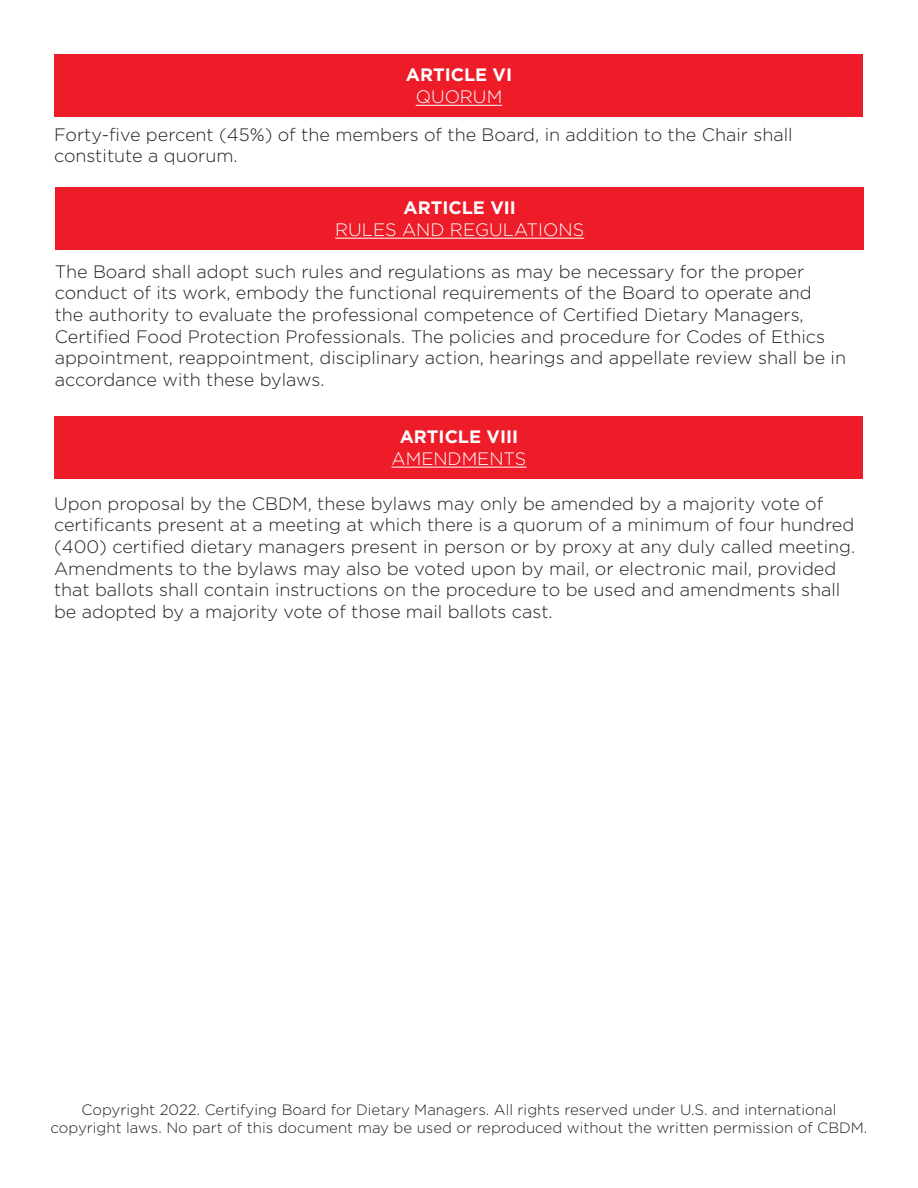
<style>
.page{position:relative;width:918px;height:1188px;background:#fff}
.page>*{position:absolute;margin:0;border:0;box-sizing:border-box;transform-origin:0 0}
.t1{font:300 18px/21.6px "Gotham";color:#231f20}
.t2{font:300 18px "Gotham";color:#fff}
.t3{font:700 18px "Gotham";color:#fff}
.t4{font:300 15px/18px "Gotham";color:#231f20;text-align:center}
</style>
<div class="page">
<div style="left:56px;top:187px;width:808px;height:62px;background:#ee1c28"></div>
<div style="left:55px;top:54px;width:808px;height:63px;background:#ee1c28"></div>
<hr style="left:335px;top:238px;width:249px;height:1px;background:#fff">
<hr style="left:416px;top:105px;width:86px;height:1px;background:#fff">
<div style="left:55px;top:416px;width:808px;height:62px;background:#ee1c28"></div>
<hr style="left:391px;top:467px;width:136px;height:1px;background:#fff">
<p class="t3" style="left:406px;top:65px;width:108px">ARTICLE VI</p>
<p class="t2" style="left:416px;top:87px;width:88px">QUORUM</p>
<p class="t1" style="left:54px;top:123px;width:740px">Forty-five percent (45%) of the members of the Board, in addition to the Chair shall constitute a quorum.</p>
<p class="t3" style="left:404px;top:197px;width:114px">ARTICLE VII</p>
<p class="t2" style="left:335px;top:220px;width:250px">RULES AND REGULATIONS</p>
<p class="t1" style="left:55px;top:260px;width:793px">The Board shall adopt such rules and regulations as may be necessary for the proper conduct of its work, embody the functional requirements of the Board to operate and<br>the authority to evaluate the professional competence of Certified Dietary Managers, Certified Food Protection Professionals. The policies and procedure for Codes of Ethics appointment, reappointment, disciplinary action, hearings and appellate review shall be in accordance with these bylaws.</p>
<p class="t3" style="left:400px;top:426px;width:120px">ARTICLE VIII</p>
<p class="t2" style="left:391px;top:449px;width:137px">AMENDMENTS</p>
<p class="t1" style="left:54px;top:492px;width:803px">Upon proposal by the CBDM, these bylaws may only be amended by a majority vote of certificants present at a meeting at which there is a quorum of a minimum of four hundred (400) certified dietary managers present in person or by proxy at any duly called meeting.<br>Amendments to the bylaws may also be voted upon by mail, or electronic mail, provided that ballots shall contain instructions on the procedure to be used and amendments shall be adopted by a majority vote of those mail ballots cast.</p>
<p class="t4" style="left:51px;top:1100px;width:818px">Copyright 2022. Certifying Board for Dietary Managers. All rights reserved under U.S. and international copyright laws. No part of this document may be used or reproduced without the written permission of CBDM.</p>
</div>
